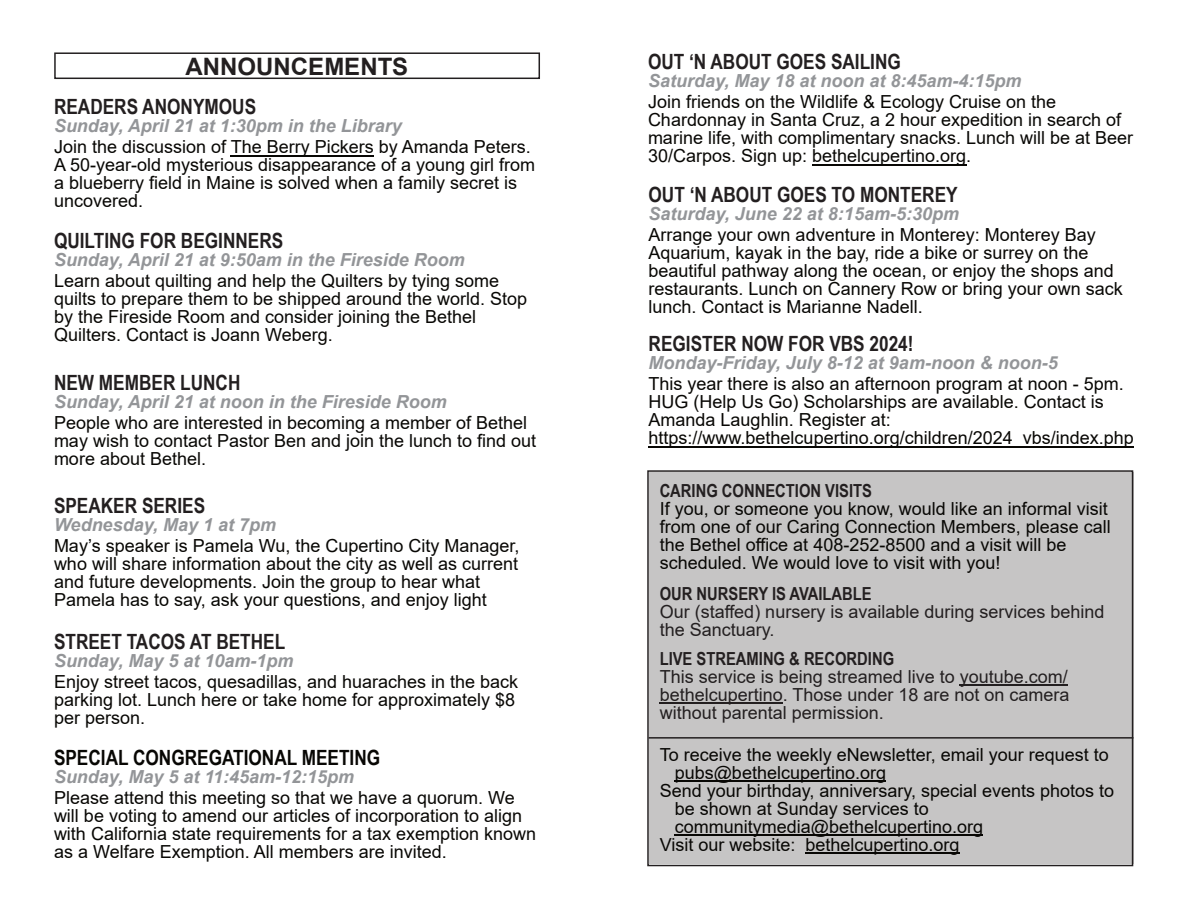
<style>
.page{position:relative;width:1188px;height:918px;background:#fff}
.page>*{position:absolute;margin:0;border:0;box-sizing:border-box;transform-origin:0 0}
.t1{font:700 24px "Arial";color:#231f20}
.t2{font:700 21px "Arial Narrow";color:#231f20}
.t3{font:700 21px "Arial Narrow";color:#080704}
.t4{font:18px/18px "Arial";color:#080704}
.t5{font:italic 700 18px "Arial";color:#939598}
.t6{font:18px/18px "Arial";color:#231f20;text-align:justify}
.t7{font:700 18px "Arial Narrow";color:#231f20}
</style>
<div class="page">
<div style="left:649px;top:473px;width:484px;height:391px;background:#c6c5c5"></div>
<hr style="left:675px;top:781px;width:211px;height:1px;background:#080704">
<hr style="left:675px;top:835px;width:308px;height:1px;background:#080704">
<hr style="left:805px;top:853px;width:155px;height:1px;background:#080704">
<div style="left:647px;top:470px;width:486px;height:396px;border:2px solid #231f20"></div>
<hr style="left:960px;top:684px;width:108px;height:2px;background:#231f20">
<hr style="left:660px;top:702px;width:123px;height:2px;background:#231f20">
<hr style="left:649px;top:737px;width:484px;height:2px;background:#231f20">
<hr style="left:649px;top:446px;width:485px;height:2px;background:#080704">
<div style="left:54px;top:52px;width:486px;height:27px;border:2px solid #231f20"></div>
<hr style="left:231px;top:155px;width:143px;height:1px;background:#080704">
<hr style="left:812px;top:164px;width:154px;height:1px;background:#080704">
<h1 class="t1" style="left:186px;top:58px;width:224px">ANNOUNCEMENTS</h1>
<p class="t2" style="left:54px;top:99px;width:204px">READERS ANONYMOUS</p>
<p class="t5" style="left:54px;top:119px;width:349px">Sunday, April 21 at 1:30pm in the Library</p>
<p class="t4" style="left:54px;top:140px;width:483px">Join the discussion of The Berry Pickers by Amanda Peters.<br>A 50-year-old mysterious disappearance of a young girl from a blueberry field in Maine is solved when a family secret is uncovered.</p>
<p class="t2" style="left:54px;top:232px;width:231px">QUILTING FOR BEGINNERS</p>
<p class="t5" style="left:54px;top:253px;width:412px">Sunday, April 21 at 9:50am in the Fireside Room</p>
<p class="t4" style="left:54px;top:273px;width:475px">Learn about quilting and help the Quilters by tying some quilts to prepare them to be shipped around the world. Stop by the Fireside Room and consider joining the Bethel Quilters. Contact is Joann Weberg.</p>
<p class="t2" style="left:54px;top:374px;width:188px">NEW MEMBER LUNCH</p>
<p class="t5" style="left:54px;top:394px;width:394px">Sunday, April 21 at noon in the Fireside Room</p>
<p class="t4" style="left:54px;top:415px;width:484px">People who are interested in becoming a member of Bethel may wish to contact Pastor Ben and join the lunch to find out more about Bethel.</p>
<p class="t2" style="left:54px;top:497px;width:153px">SPEAKER SERIES</p>
<p class="t5" style="left:54px;top:518px;width:224px">Wednesday, May 1 at 7pm</p>
<p class="t4" style="left:54px;top:538px;width:467px">May’s speaker is Pamela Wu, the Cupertino City Manager, who will share information about the city as well as current and future developments. Join the group to hear what Pamela has to say, ask your questions, and enjoy light</p>
<p class="t2" style="left:54px;top:634px;width:233px">STREET TACOS AT BETHEL</p>
<p class="t5" style="left:54px;top:654px;width:241px">Sunday, May 5 at 10am-1pm</p>
<p class="t4" style="left:54px;top:674px;width:466px">Enjoy street tacos, quesadillas, and huaraches in the back parking lot. Lunch here or take home for approximately $8 per person.</p>
<p class="t3" style="left:54px;top:750px;width:328px">SPECIAL CONGREGATIONAL MEETING</p>
<p class="t5" style="left:54px;top:770px;width:302px">Sunday, May 5 at 11:45am-12:15pm</p>
<p class="t4" style="left:54px;top:790px;width:484px">Please attend this meeting so that we have a quorum. We will be voting to amend our articles of incorporation to align with California state requirements for a tax exemption known as a Welfare Exemption. All members are invited.</p>
<p class="t2" style="left:648px;top:54px;width:254px">OUT ‘N ABOUT GOES SAILING</p>
<p class="t5" style="left:648px;top:74px;width:375px">Saturday, May 18 at noon at 8:45am-4:15pm</p>
<p class="t4" style="left:648px;top:94px;width:487px">Join friends on the Wildlife &amp; Ecology Cruise on the Chardonnay in Santa Cruz, a 2 hour expedition in search of marine life, with complimentary snacks. Lunch will be at Beer 30/Carpos. Sign up: bethelcupertino.org.</p>
<p class="t2" style="left:649px;top:186px;width:311px">OUT ‘N ABOUT GOES TO MONTEREY</p>
<p class="t5" style="left:649px;top:206px;width:312px">Saturday, June 22 at 8:15am-5:30pm</p>
<p class="t4" style="left:649px;top:227px;width:476px">Arrange your own adventure in Monterey: Monterey Bay Aquarium, kayak in the bay, ride a bike or surrey on the beautiful pathway along the ocean, or enjoy the shops and restaurants. Lunch on Cannery Row or bring your own sack lunch. Contact is Marianne Nadell.</p>
<p class="t2" style="left:649px;top:336px;width:267px">REGISTER NOW FOR VBS 2024!</p>
<p class="t5" style="left:649px;top:356px;width:411px">Monday-Friday, July 8-12 at 9am-noon &amp; noon-5</p>
<p class="t4" style="left:649px;top:377px;width:487px">This year there is also an afternoon program at noon - 5pm.<br>HUG (Help Us Go) Scholarships are available. Contact is Amanda Laughlin. Register at: https://www.bethelcupertino.org/children/2024_vbs/index.php</p>
<p class="t7" style="left:660px;top:484px;width:214px">CARING CONNECTION VISITS</p>
<p class="t4" style="left:660px;top:501px;width:453px">If you, or someone you know, would like an informal visit from one of our Caring Connection Members, please call the Bethel office at 408-252-8500 and a visit will be scheduled. We would love to visit with you!</p>
<p class="t7" style="left:660px;top:587px;width:214px">OUR NURSERY IS AVAILABLE</p>
<p class="t6" style="left:660px;top:604px;width:446px">Our (staffed) nursery is available during services behind the Sanctuary.</p>
<p class="t7" style="left:660px;top:651px;width:236px">LIVE STREAMING &amp; RECORDING</p>
<p class="t6" style="left:660px;top:669px;width:411px">This service is being streamed live to youtube.com/ bethelcupertino. Those under 18 are not on camera without parental permission.</p>
<p class="t4" style="left:660px;top:747px;width:451px">To receive the weekly eNewsletter, email your request to</p>
<p class="t4" style="left:675px;top:765px;width:213px">pubs@bethelcupertino.org</p>
<p class="t4" style="left:660px;top:783px;width:456px">Send your birthday, anniversary, special events photos to</p>
<p class="t4" style="left:675px;top:801px;width:256px">be shown at Sunday services to</p>
<p class="t4" style="left:675px;top:819px;width:310px">communitymedia@bethelcupertino.org</p>
<p class="t4" style="left:660px;top:837px;width:301px">Visit our website: bethelcupertino.org</p>
</div>
